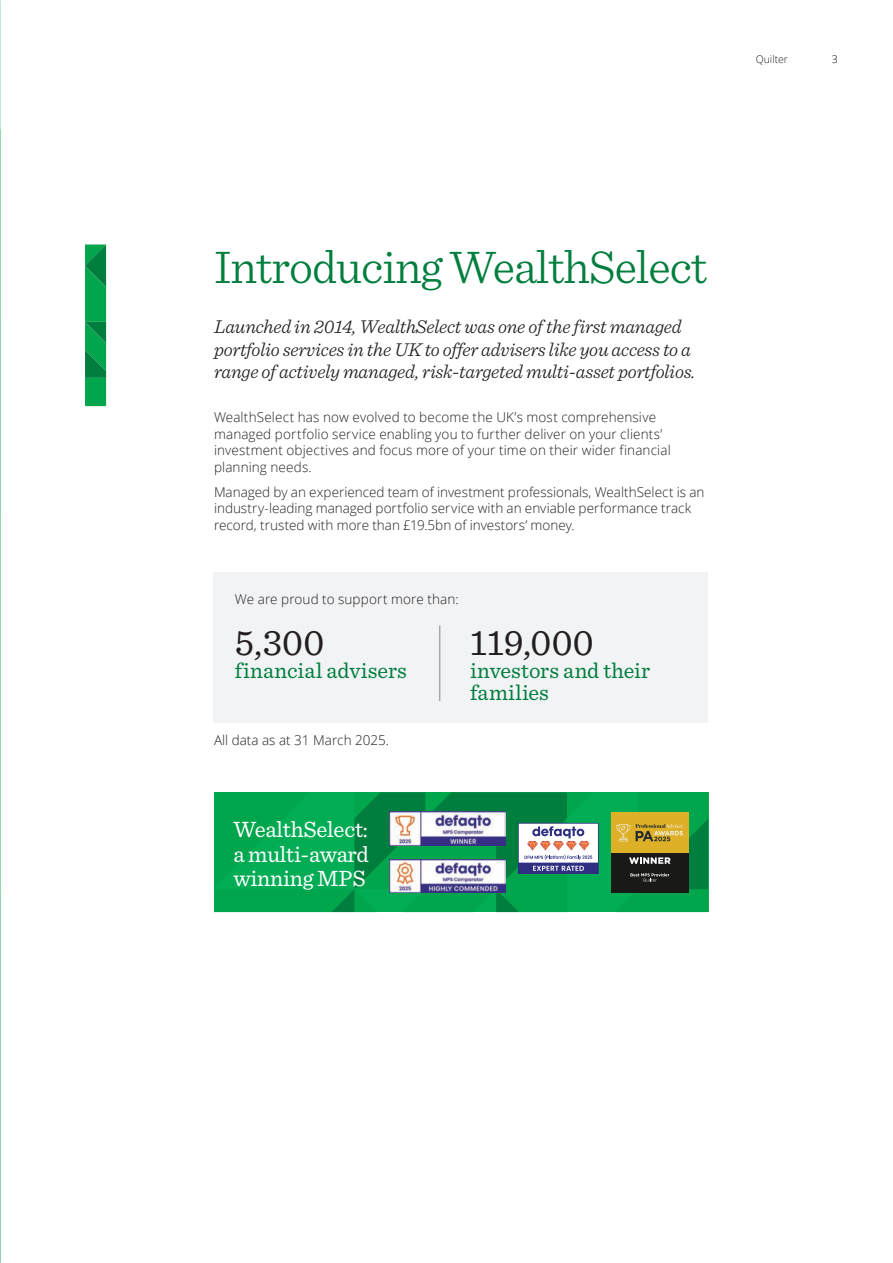
<style>
.page{position:relative;width:893px;height:1263px;background:#fff}
.page>*{position:absolute;margin:0;border:0;box-sizing:border-box;transform-origin:0 0}
.t1{font:300 48px "Sentinel";letter-spacing:-.02em;color:#007e3e}
.t2{font:37.5px "Sentinel";letter-spacing:.005em;color:#231f20}
.t3{font:23.1px/24.8px "Sentinel";letter-spacing:-.01em;color:#fff;text-align:justify}
.t4{font:22.5px/22.5px "Sentinel";letter-spacing:.005em;color:#007e3e}
.t5{font:italic 300 19.5px/22.5px "Sentinel";letter-spacing:-.01em;color:#231f20}
.t6{font:300 13.5px/16.5px "Open Sans";letter-spacing:.005em;color:#231f20}
.t7{font:300 10.5px "Open Sans";color:#231f20}
.t8{font:300 10.5px "Open Sans";color:#000}
</style>
<div class="page">
<svg style="left:214px;top:792px;width:494px;height:120px;background:#339d62"></svg>
<svg style="left:0;top:1085px;width:1px;height:178px"></svg>
<svg style="left:85px;top:244px;width:21px;height:162px;background:#039a4a"></svg>
<div style="left:214px;top:572px;width:494px;height:150px;background:#f2f3f4"></div>
<hr style="left:439px;top:625px;width:1px;height:76px;background:#a8a9ad">
<p class="t7" style="left:756px;top:52px;width:34px">Quilter</p>
<p class="t8" style="left:832px;top:52px;width:7px">3</p>
<h1 class="t1" style="left:214px;top:231px;width:495px">Introducing WealthSelect</h1>
<h3 class="t5" style="left:214px;top:314px;width:483px">Launched in 2014, WealthSelect was one of the first managed portfolio services in the UK to offer advisers like you access to a range of actively managed, risk-targeted multi-asset portfolios.</h3>
<p class="t6" style="left:214px;top:409px;width:458px">WealthSelect has now evolved to become the UK’s most comprehensive managed portfolio service enabling you to further deliver on your clients’ investment objectives and focus more of your time on their wider financial planning needs.</p>
<p class="t6" style="left:214px;top:483px;width:492px">Managed by an experienced team of investment professionals, WealthSelect is an industry-leading managed portfolio service with an enviable performance track record, trusted with more than £19.5bn of investors’ money.</p>
<p class="t6" style="left:235px;top:590px;width:225px">We are proud to support more than:</p>
<h2 class="t2" style="left:235px;top:615px;width:91px">5,300</h2>
<h3 class="t4" style="left:235px;top:658px;width:173px">financial advisers</h3>
<h2 class="t2" style="left:470px;top:615px;width:125px">119,000</h2>
<h3 class="t4" style="left:470px;top:658px;width:182px">investors and their families</h3>
<p class="t6" style="left:214px;top:731px;width:177px">All data as at 31 March 2025.</p>
<h3 class="t3" style="left:233px;top:815px;width:137px">WealthSelect: a multi-award winning MPS</h3>
</div>
